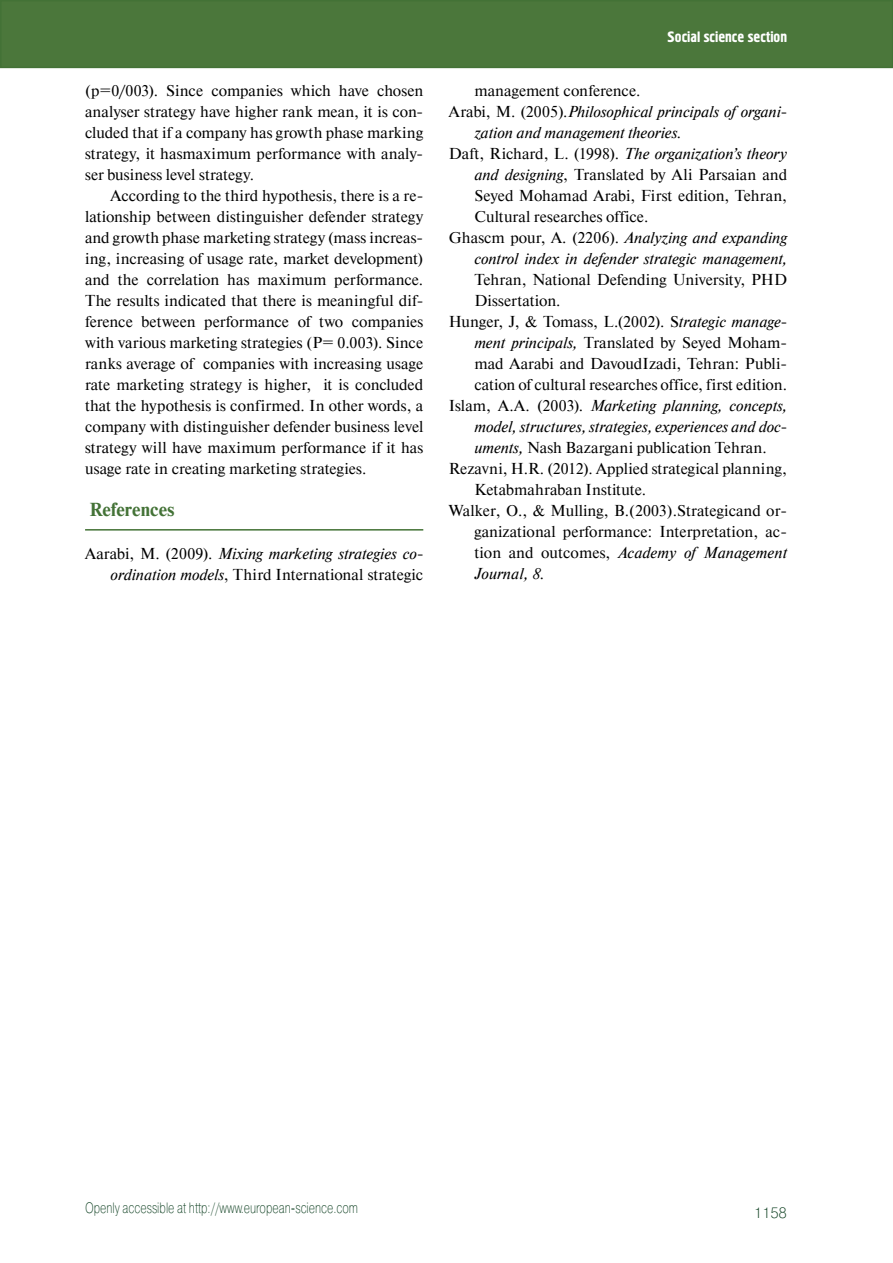
<style>
.page{position:relative;width:893px;height:1263px;background:#fff}
.page>*{position:absolute;margin:0;border:0;box-sizing:border-box;transform-origin:0 0}
.t1{font:700 18.75px "Newton C";color:#437236}
.t2{font:15.75px/21px "Newton C";letter-spacing:.005em;color:#000;text-align:justify}
.t3{font:italic 15.75px "Newton C";color:#000}
.t4{font:15px "Pragmatica Light C";color:#0d3f20;scale:.75 1}
.t5{font:15px "Hermes C";color:#fff}
.t6{font:15px "Pragmatica Light C";color:#0d3f20}
.s1{font-style:italic}
.s2{font-style:normal}
</style>
<div class="page">
<div style="left:1px;top:1px;width:891px;height:66px;background:#4b773b"></div>
<div style="left:0;top:0;width:892px;height:68px;border:2px solid #437236"></div>
<hr style="left:85px;top:529px;width:338px;height:2px;background:#437236">
<p class="t2" style="left:85px;top:81px;width:340px">(p=0/003). Since companies which have chosen analyser strategy have higher rank mean, it is con&shy;cluded that if a company has growth phase marking strategy, it hasmaximum performance with analy&shy;ser business level strategy.</p>
<p class="t2" style="left:85px;top:186px;width:340px;text-indent:26px">According to the third hypothesis, there is a re&shy;lationship between distinguisher defender strategy and growth phase marketing strategy (mass increas&shy;ing, increasing of usage rate, market development) and the correlation has maximum performance.<br>The results indicated that there is meaningful dif&shy;ference between performance of two companies with various marketing strategies (P= 0.003). Since ranks average of companies with increasing usage rate marketing strategy is higher, it is concluded that the hypothesis is confirmed. In other words, a company with distinguisher defender business level strategy will have maximum performance if it has usage rate in creating marketing strategies.</p>
<p class="t1" style="left:89px;top:502px;width:87px">References</p>
<p class="t2" style="left:85px;top:544px;width:340px;text-align:right">Aarabi, M. (2009). <span class="s1">Mixing marketing strategies co&shy;ordination models</span>, Third International strategic</p>
<p class="t5" style="left:667px;top:32px;width:121px">Social science section</p>
<p class="t2" style="left:474px;top:81px;width:168px">management conference.</p>
<p class="t3" style="left:449px;top:105px;width:340px"><span class="s2">Arabi, M. (2005).</span>Philosophical principals of organi-</p>
<p class="t3" style="left:474px;top:126px;width:209px">zation and management theories.</p>
<p class="t3" style="left:449px;top:147px;width:340px"><span class="s2">Daft, Richard, L. (1998).</span> The organization’s theory</p>
<p class="t2" style="left:474px;top:165px;width:314px"><span class="s1">and designing</span>, Translated by Ali Parsaian and</p>
<p class="t2" style="left:474px;top:186px;width:314px">Seyed Mohamad Arabi, First edition, Tehran,</p>
<p class="t2" style="left:474px;top:207px;width:175px">Cultural researches office.</p>
<p class="t3" style="left:449px;top:231px;width:340px"><span class="s2">Ghascm pour, A. (2206).</span> Analyzing and expanding</p>
<p class="t3" style="left:474px;top:252px;width:314px">control index in defender strategic management,</p>
<p class="t2" style="left:474px;top:270px;width:314px">Tehran, National Defending University, PHD</p>
<p class="t2" style="left:474px;top:291px;width:88px">Dissertation.</p>
<p class="t2" style="left:449px;top:312px;width:340px">Hunger, J, &amp; Tomass, L.(2002). S<span class="s1">trategic manage-</span></p>
<p class="t2" style="left:474px;top:333px;width:314px"><span class="s1">ment principals,</span> Translated by Seyed Moham-</p>
<p class="t2" style="left:474px;top:354px;width:314px">mad Aarabi and DavoudIzadi, Tehran: Publi-</p>
<p class="t2" style="left:474px;top:375px;width:314px">cation of cultural researches office, first edition.</p>
<p class="t3" style="left:449px;top:399px;width:340px"><span class="s2">Islam, A.A. (2003).</span> Marketing planning, concepts,</p>
<p class="t3" style="left:474px;top:420px;width:314px">model, structures, strategies, experiences and doc-</p>
<p class="t2" style="left:474px;top:438px;width:294px"><span class="s1">uments,</span> Nash Bazargani publication Tehran.</p>
<p class="t2" style="left:449px;top:459px;width:340px">Rezavni, H.R. (2012). Applied strategical planning,</p>
<p class="t2" style="left:474px;top:480px;width:173px">Ketabmahraban Institute.</p>
<p class="t2" style="left:449px;top:501px;width:340px">Walker, O., &amp; Mulling, B.(2003).Strategicand or-</p>
<p class="t2" style="left:474px;top:522px;width:314px">ganizational performance: Interpretation, ac-</p>
<p class="t3" style="left:474px;top:546px;width:314px"><span class="s2">tion and outcomes,</span> Academy of Management</p>
<p class="t3" style="left:474px;top:567px;width:72px">Journal, 8.</p>
<p class="t4" style="left:85px;top:1202px;width:365px">Openly accessible at http://www.european-science.com</p>
<p class="t6" style="left:753px;top:1208px;width:35px">1158</p>
</div>
